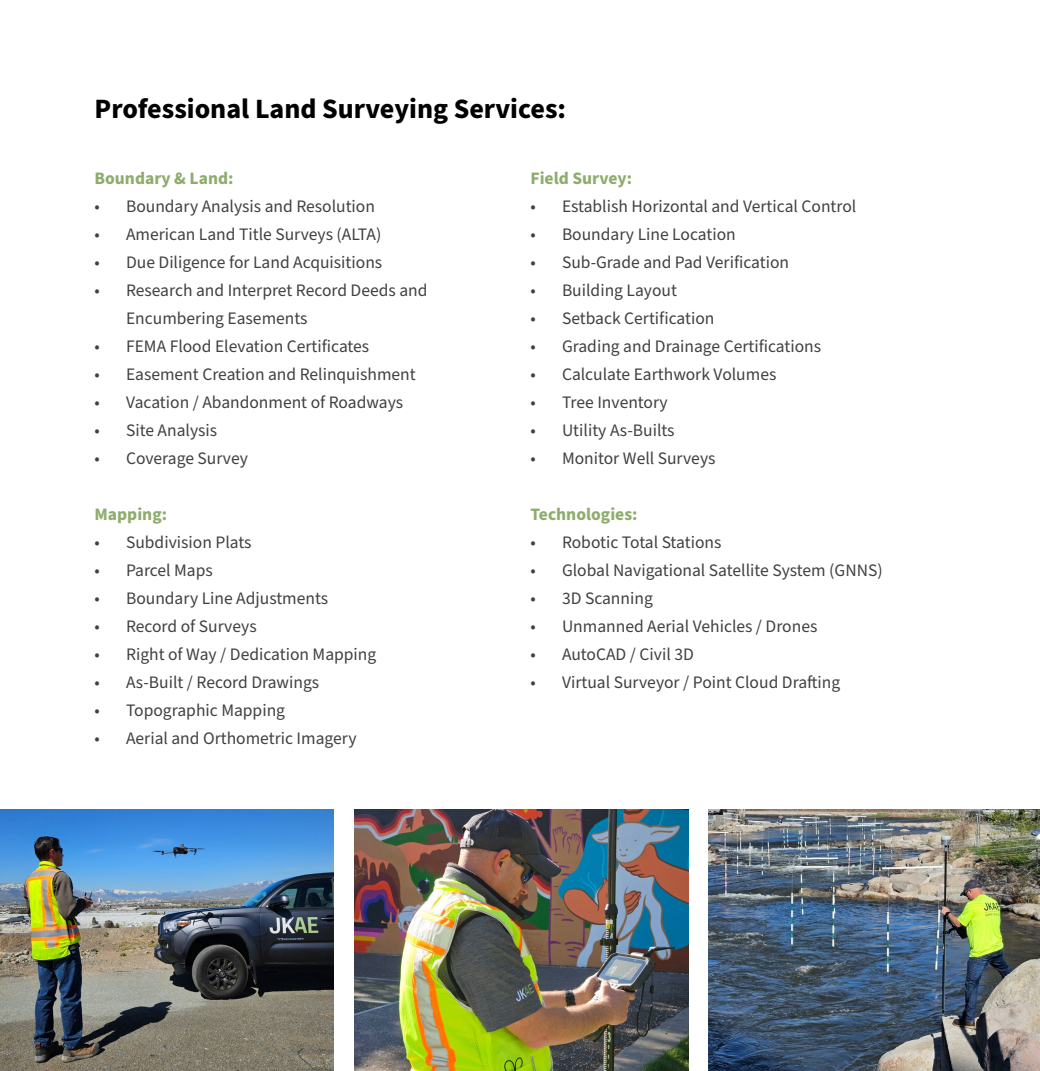
<style>
.page{position:relative;width:1040px;height:1071px;background:#fff}
.page>*{position:absolute;margin:0;border:0;box-sizing:border-box;transform-origin:0 0}
.t1{font:700 28px "Source Sans Pro";color:#000}
.t2{font:17.5px/28px "Source Sans Pro";color:#414042}
.t3{font:700 17.5px "Source Sans Pro";color:#8ead6d}
</style>
<div class="page">
<img style="left:0;top:810px;width:334px;height:261px">
<img style="left:355px;top:810px;width:333px;height:261px">
<img style="left:708px;top:810px;width:332px;height:261px">
<h1 class="t1" style="left:94px;top:90px;width:473px">Professional Land Surveying Services:</h1>
<p class="t3" style="left:94px;top:166px;width:140px">Boundary &amp; Land:</p>
<p class="t2" style="left:94px;top:193px;width:282px">• Boundary Analysis and Resolution</p>
<p class="t2" style="left:94px;top:221px;width:288px">• American Land Title Surveys (ALTA)</p>
<p class="t2" style="left:94px;top:249px;width:289px">• Due Diligence for Land Acquisitions</p>
<p class="t2" style="left:126px;top:277px;width:303px;text-indent:-32px">• Research and Interpret Record Deeds and<br>Encumbering Easements</p>
<p class="t2" style="left:94px;top:333px;width:276px">• FEMA Flood Elevation Certificates</p>
<p class="t2" style="left:94px;top:361px;width:323px">• Easement Creation and Relinquishment</p>
<p class="t2" style="left:94px;top:389px;width:310px">• Vacation / Abandonment of Roadways</p>
<p class="t2" style="left:94px;top:417px;width:124px">• Site Analysis</p>
<p class="t2" style="left:94px;top:445px;width:155px">• Coverage Survey</p>
<p class="t3" style="left:94px;top:502px;width:74px">Mapping:</p>
<p class="t2" style="left:94px;top:529px;width:158px">• Subdivision Plats</p>
<p class="t2" style="left:94px;top:557px;width:120px">• Parcel Maps</p>
<p class="t2" style="left:94px;top:585px;width:235px">• Boundary Line Adjustments</p>
<p class="t2" style="left:94px;top:613px;width:164px">• Record of Surveys</p>
<p class="t2" style="left:94px;top:641px;width:283px">• Right of Way / Dedication Mapping</p>
<p class="t2" style="left:94px;top:669px;width:226px">• As-Built / Record Drawings</p>
<p class="t2" style="left:94px;top:697px;width:192px">• Topographic Mapping</p>
<p class="t2" style="left:94px;top:725px;width:263px">• Aerial and Orthometric Imagery</p>
<p class="t3" style="left:530px;top:166px;width:103px">Field Survey:</p>
<p class="t2" style="left:530px;top:193px;width:327px">• Establish Horizontal and Vertical Control</p>
<p class="t2" style="left:530px;top:221px;width:207px">• Boundary Line Location</p>
<p class="t2" style="left:530px;top:249px;width:260px">• Sub-Grade and Pad Verification</p>
<p class="t2" style="left:530px;top:277px;width:148px">• Building Layout</p>
<p class="t2" style="left:530px;top:305px;width:185px">• Setback Certification</p>
<p class="t2" style="left:530px;top:333px;width:292px">• Grading and Drainage Certifications</p>
<p class="t2" style="left:530px;top:361px;width:247px">• Calculate Earthwork Volumes</p>
<p class="t2" style="left:530px;top:389px;width:139px">• Tree Inventory</p>
<p class="t2" style="left:530px;top:417px;width:146px">• Utility As-Builts</p>
<p class="t2" style="left:530px;top:445px;width:187px">• Monitor Well Surveys</p>
<p class="t3" style="left:530px;top:502px;width:109px">Technologies:</p>
<p class="t2" style="left:530px;top:529px;width:192px">• Robotic Total Stations</p>
<p class="t2" style="left:530px;top:557px;width:354px">• Global Navigational Satellite System (GNNS)</p>
<p class="t2" style="left:530px;top:585px;width:124px">• 3D Scanning</p>
<p class="t2" style="left:530px;top:613px;width:288px">• Unmanned Aerial Vehicles / Drones</p>
<p class="t2" style="left:530px;top:641px;width:165px">• AutoCAD / Civil 3D</p>
<p class="t2" style="left:530px;top:669px;width:311px">• Virtual Surveyor / Point Cloud Drafting</p>
</div>
